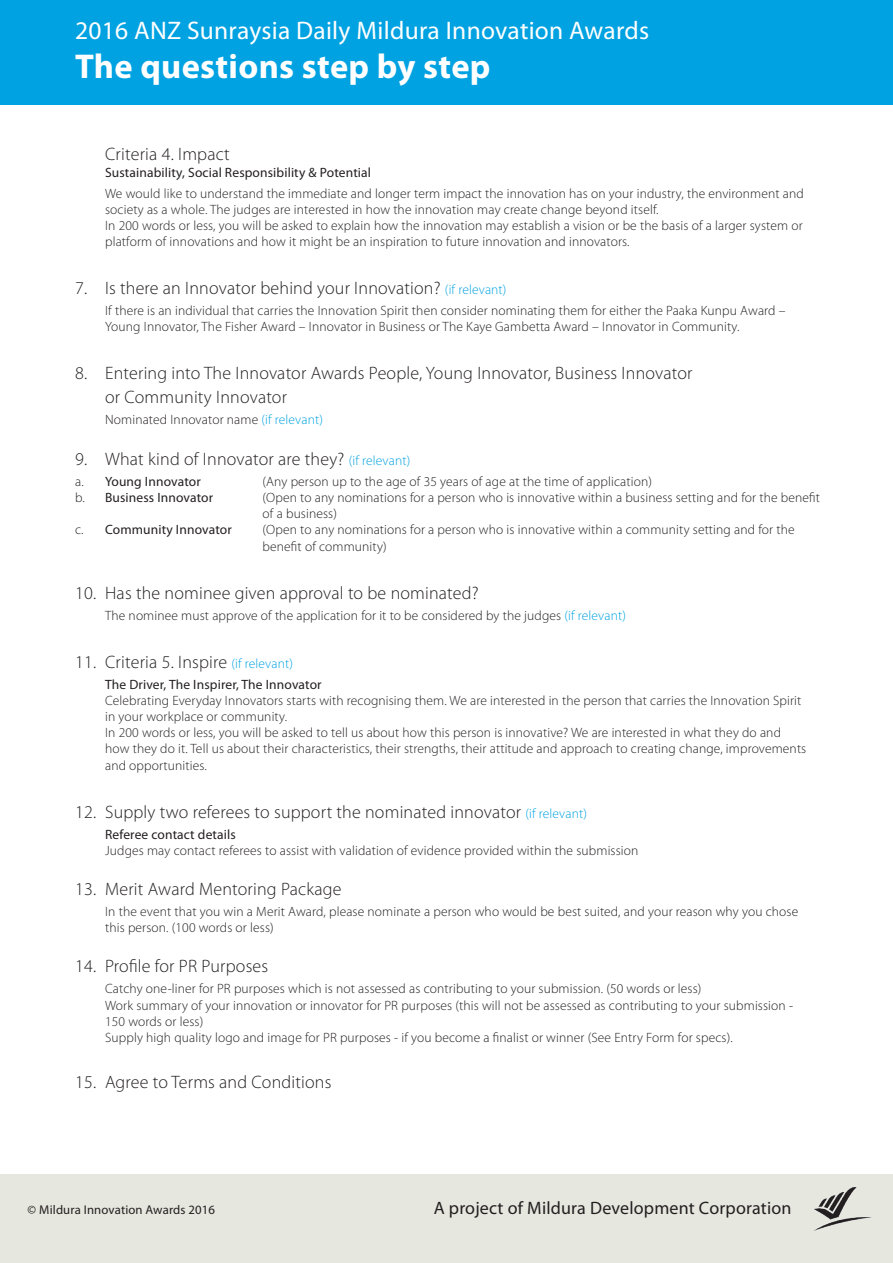
<style>
.page{position:relative;width:893px;height:1263px;background:#fff}
.page>*{position:absolute;margin:0;border:0;box-sizing:border-box;transform-origin:0 0}
.t1{font:700 34.5px "Myriad Pro";letter-spacing:.01em;color:#fff}
.t2{font:25.5px "Myriad Pro";letter-spacing:.01em;color:#fff}
.t3{font:300 18px "Myriad Pro";letter-spacing:.01em;color:#231f20}
.t4{font:18px "Myriad Pro";letter-spacing:.01em;color:#231f20}
.t5{font:300 13.5px/16.2px "Myriad Pro";letter-spacing:.01em;color:#231f20}
.t6{font:13.5px "Myriad Pro";letter-spacing:.01em;color:#231f20}
.t7{font:12.75px "Myriad Pro";letter-spacing:.01em;color:#231f20}
.s1{font-size:13.5px;color:#00a2e1}
.s2{color:#00a2e1}
.s3{font-weight:300}
</style>
<div class="page">
<div style="left:0;top:0;width:893px;height:105px;background:#00a2e1"></div>
<div style="left:0;top:1174px;width:893px;height:89px;background:#e6e7df"></div>
<img style="left:814px;top:1187px;width:58px;height:43px">
<p class="t2" style="left:75px;top:14px;width:576px">2016 ANZ Sunraysia Daily Mildura Innovation Awards</p>
<p class="t1" style="left:75px;top:43px;width:417px">The questions step by step</p>
<p class="t3" style="left:105px;top:144px;width:126px">Criteria 4. Impact</p>
<p class="t6" style="left:105px;top:164px;width:267px">Sustainability, Social Responsibility &amp; Potential</p>
<p class="t5" style="left:105px;top:185px;width:700px">We would like to understand the immediate and longer term impact the innovation has on your industry, the environment and society as a whole. The judges are interested in how the innovation may create change beyond itself.</p>
<p class="t5" style="left:105px;top:217px;width:699px">In 200 words or less, you will be asked to explain how the innovation may establish a vision or be the basis of a larger system or platform of innovations and how it might be an inspiration to future innovation and innovators.</p>
<p class="t3" style="left:75px;top:277px;width:433px">7. Is there an Innovator behind your Innovation? <span class="s1">(if relevant)</span></p>
<p class="t5" style="left:105px;top:303px;width:682px">If there is an individual that carries the Innovation Spirit then consider nominating them for either the Paaka Kunpu Award –<br>Young Innovator, The Fisher Award – Innovator in Business or The Kaye Gambetta Award – Innovator in Community.</p>
<p class="t3" style="left:75px;top:363px;width:619px">8. Entering into The Innovator Awards People, Young Innovator, Business Innovator</p>
<p class="t3" style="left:105px;top:387px;width:183px">or Community Innovator</p>
<p class="t5" style="left:105px;top:412px;width:219px">Nominated Innovator name <span class="s2">(if relevant)</span></p>
<p class="t3" style="left:75px;top:448px;width:337px">9. What kind of Innovator are they? <span class="s1">(if relevant)</span></p>
<p class="t6" style="left:75px;top:473px;width:127px"><span class="s3">a.</span> Young Innovator</p>
<p class="t5" style="left:263px;top:473px;width:391px">(Any person up to the age of 35 years of age at the time of application)</p>
<p class="t6" style="left:75px;top:489px;width:140px"><span class="s3">b.</span> Business Innovator</p>
<p class="t5" style="left:263px;top:489px;width:559px">(Open to any nominations for a person who is innovative within a business setting and for the benefit of a business)</p>
<p class="t6" style="left:75px;top:521px;width:158px"><span class="s3">c.</span> Community Innovator</p>
<p class="t5" style="left:263px;top:522px;width:533px">(Open to any nominations for a person who is innovative within a community setting and for the benefit of community)</p>
<p class="t3" style="left:75px;top:582px;width:405px">10. Has the nominee given approval to be nominated?</p>
<p class="t5" style="left:105px;top:607px;width:522px">The nominee must approve of the application for it to be considered by the judges <span class="s2">(if relevant)</span></p>
<p class="t3" style="left:75px;top:651px;width:219px">11. Criteria 5. Inspire <span class="s1">(if relevant)</span></p>
<p class="t6" style="left:105px;top:676px;width:218px">The Driver, The Inspirer, The Innovator</p>
<p class="t5" style="left:105px;top:692px;width:698px">Celebrating Everyday Innovators starts with recognising them. We are interested in the person that carries the Innovation Spirit</p>
<p class="t5" style="left:105px;top:708px;width:183px">in your workplace or community.</p>
<p class="t5" style="left:105px;top:724px;width:703px">In 200 words or less, you will be asked to tell us about how this person is innovative? We are interested in what they do and how they do it. Tell us about their characteristics, their strengths, their attitude and approach to creating change, improvements and opportunities.</p>
<p class="t3" style="left:75px;top:801px;width:513px">12. Supply two referees to support the nominated innovator <span class="s1">(if relevant)</span></p>
<p class="t6" style="left:105px;top:826px;width:132px">Referee contact details</p>
<p class="t5" style="left:105px;top:842px;width:535px">Judges may contact referees to assist with validation of evidence provided within the submission</p>
<p class="t3" style="left:75px;top:878px;width:268px">13. Merit Award Mentoring Package</p>
<p class="t5" style="left:105px;top:903px;width:695px">In the event that you win a Merit Award, please nominate a person who would be best suited, and your reason why you chose this person. (100 words or less)</p>
<p class="t3" style="left:75px;top:955px;width:195px">14. Profile for PR Purposes</p>
<p class="t5" style="left:105px;top:981px;width:598px">Catchy one-liner for PR purposes which is not assessed as contributing to your submission. (50 words or less)</p>
<p class="t5" style="left:105px;top:997px;width:689px">Work summary of your innovation or innovator for PR purposes (this will not be assessed as contributing to your submission -<br>150 words or less)</p>
<p class="t5" style="left:105px;top:1029px;width:629px">Supply high quality logo and image for PR purposes - if you become a finalist or winner (See Entry Form for specs).</p>
<p class="t3" style="left:75px;top:1071px;width:258px">15. Agree to Terms and Conditions</p>
<p class="t7" style="left:28px;top:1202px;width:189px">© Mildura Innovation Awards 2016</p>
<p class="t4" style="left:434px;top:1197px;width:359px">A project of Mildura Development Corporation</p>
</div>
